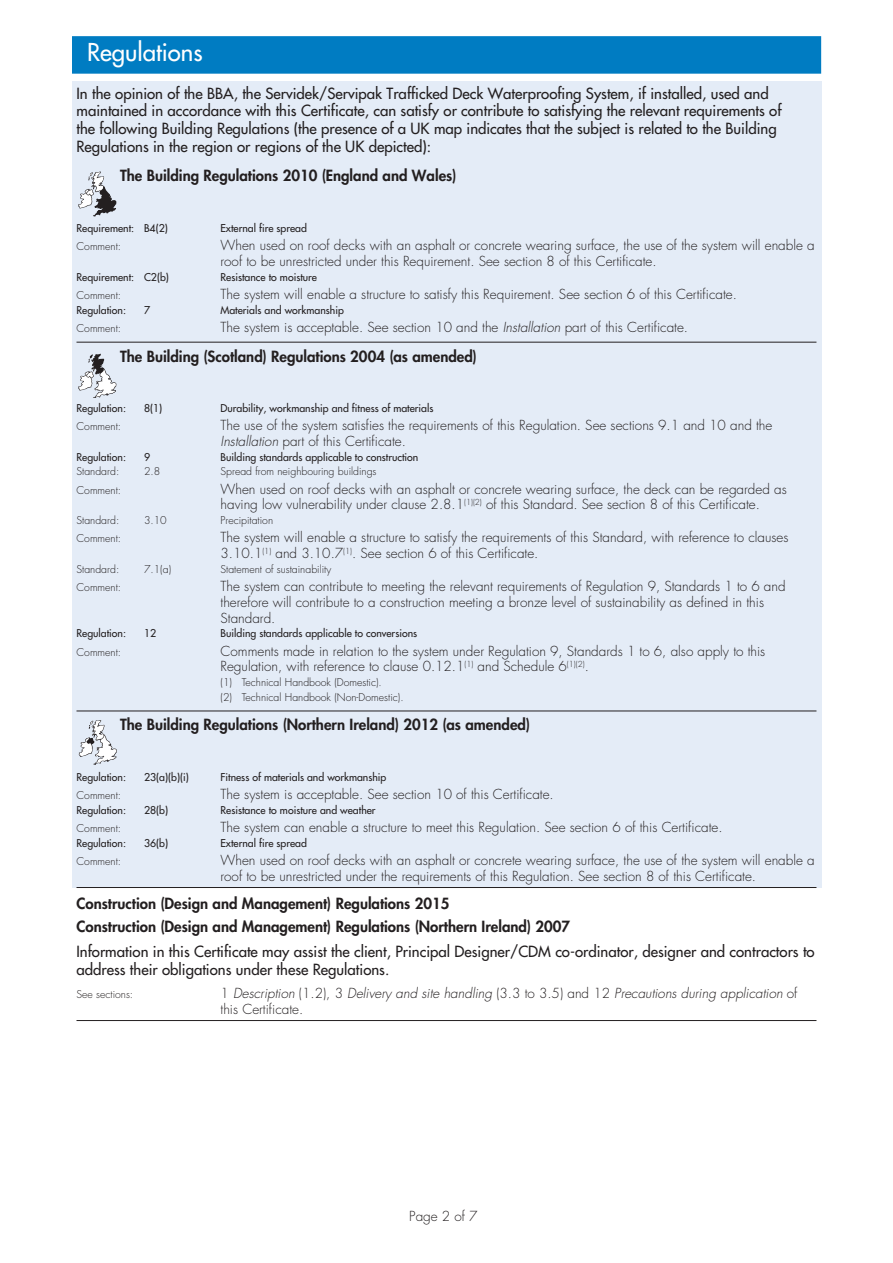
<style>
.page{position:relative;width:893px;height:1263px;background:#fff}
.page>*{position:absolute;margin:0;border:0;box-sizing:border-box;transform-origin:0 0}
.t1{font:24px "Futura";color:#fff}
.t2{font:15px/17.9px "Futura";color:#231f20}
.t3{font:800 15px/22.5px "Futura";color:#231f20}
.t4{font:300 13.5px/15.8px "Futura";color:#231f20}
.t5{font:italic 300 13.5px/15.8px "Futura";color:#231f20}
.t6{font:10.5px "Futura";color:#231f20}
.t7{font:300 10.5px/14.7px "Futura";color:#231f20}
.s1{font-style:italic}
.s2{font-style:normal}
</style>
<div class="page">
<div style="left:72px;top:81px;width:749px;height:807px;background:#e4ecf7"></div>
<hr style="left:76px;top:342px;width:740px;height:1px;background:#231f20">
<hr style="left:76px;top:711px;width:740px;height:1px;background:#231f20">
<hr style="left:76px;top:887px;width:740px;height:1px;background:#231f20">
<hr style="left:76px;top:1020px;width:740px;height:1px;background:#231f20">
<svg style="left:78px;top:171px;width:39px;height:46px"></svg>
<svg style="left:78px;top:354px;width:39px;height:44px"></svg>
<svg style="left:79px;top:720px;width:38px;height:45px"></svg>
<div style="left:72px;top:36px;width:749px;height:38px;background:#007cc2"></div>
<h1 class="t1" style="left:87px;top:37px;width:117px">Regulations</h1>
<p class="t2" style="left:76px;top:84px;width:706px">In the opinion of the BBA, the Servidek/Servipak Trafficked Deck Waterproofing System, if installed, used and maintained in accordance with this Certificate, can satisfy or contribute to satisfying the relevant requirements of the following Building Regulations (the presence of a UK map indicates that the subject is related to the Building Regulations in the region or regions of the UK depicted):</p>
<p class="t3" style="left:120px;top:165px;width:338px">The Building Regulations 2010 (England and Wales)</p>
<p class="t6" style="left:76px;top:221px;width:93px">Requirement: B4(2)</p>
<p class="t6" style="left:221px;top:221px;width:88px">External fire spread</p>
<p class="t7" style="left:76px;top:239px;width:46px">Comment:</p>
<p class="t4" style="left:220px;top:238px;width:596px">When used on roof decks with an asphalt or concrete wearing surface, the use of the system will enable a roof to be unrestricted under this Requirement. See section 8 of this Certificate.</p>
<p class="t6" style="left:76px;top:270px;width:94px">Requirement: C2(b)</p>
<p class="t6" style="left:221px;top:270px;width:98px">Resistance to moisture</p>
<p class="t7" style="left:76px;top:288px;width:46px">Comment:</p>
<p class="t4" style="left:220px;top:286px;width:518px">The system will enable a structure to satisfy this Requirement. See section 6 of this Certificate.</p>
<p class="t6" style="left:76px;top:303px;width:51px">Regulation:</p>
<p class="t6" style="left:144px;top:303px;width:8px">7</p>
<p class="t6" style="left:221px;top:303px;width:125px">Materials and workmanship</p>
<p class="t7" style="left:76px;top:321px;width:46px">Comment:</p>
<p class="t4" style="left:220px;top:319px;width:469px">The system is acceptable. See section 10 and the <span class="s1">Installation</span> part of this Certificate.</p>
<p class="t3" style="left:120px;top:345px;width:358px">The Building (Scotland) Regulations 2004 (as amended)</p>
<p class="t6" style="left:76px;top:401px;width:51px">Regulation:</p>
<p class="t6" style="left:144px;top:401px;width:20px">8(1)</p>
<p class="t6" style="left:221px;top:401px;width:214px">Durability, workmanship and fitness of materials</p>
<p class="t7" style="left:76px;top:419px;width:46px">Comment:</p>
<p class="t4" style="left:220px;top:418px;width:553px">The use of the system satisfies the requirements of this Regulation. See sections 9.1 and 10 and the<br><span class="s1">Installation</span> part of this Certificate.</p>
<p class="t6" style="left:76px;top:450px;width:51px">Regulation:</p>
<p class="t6" style="left:144px;top:450px;width:8px">9</p>
<p class="t6" style="left:221px;top:450px;width:199px">Building standards applicable to construction</p>
<p class="t7" style="left:76px;top:464px;width:44px">Standard:</p>
<p class="t7" style="left:144px;top:464px;width:18px">2.8</p>
<p class="t7" style="left:221px;top:464px;width:158px">Spread from neighbouring buildings</p>
<p class="t7" style="left:76px;top:483px;width:46px">Comment:</p>
<p class="t4" style="left:220px;top:481px;width:568px">When used on roof decks with an asphalt or concrete wearing surface, the deck can be regarded as having low vulnerability under clause 2.8.1<sup>(1)(2)</sup> of this Standard. See section 8 of this Certificate.</p>
<p class="t7" style="left:76px;top:513px;width:44px">Standard:</p>
<p class="t7" style="left:144px;top:513px;width:24px">3.10</p>
<p class="t7" style="left:221px;top:513px;width:54px">Precipitation</p>
<p class="t7" style="left:76px;top:532px;width:46px">Comment:</p>
<p class="t4" style="left:220px;top:530px;width:569px">The system will enable a structure to satisfy the requirements of this Standard, with reference to clauses<br>3.10.1<sup>(1)</sup> and 3.10.7<sup>(1)</sup>. See section 6 of this Certificate.</p>
<p class="t7" style="left:76px;top:562px;width:44px">Standard:</p>
<p class="t7" style="left:144px;top:562px;width:29px">7.1(a)</p>
<p class="t7" style="left:221px;top:562px;width:112px">Statement of sustainability</p>
<p class="t7" style="left:76px;top:580px;width:46px">Comment:</p>
<p class="t4" style="left:220px;top:579px;width:567px">The system can contribute to meeting the relevant requirements of Regulation 9, Standards 1 to 6 and therefore will contribute to a construction meeting a bronze level of sustainability as defined in this<br>Standard.</p>
<p class="t6" style="left:76px;top:627px;width:51px">Regulation:</p>
<p class="t6" style="left:144px;top:627px;width:14px">12</p>
<p class="t6" style="left:221px;top:627px;width:198px">Building standards applicable to conversions</p>
<p class="t7" style="left:76px;top:645px;width:46px">Comment:</p>
<p class="t4" style="left:220px;top:643px;width:546px">Comments made in relation to the system under Regulation 9, Standards 1 to 6, also apply to this<br>Regulation, with reference to clause 0.12.1<sup>(1)</sup> and Schedule 6<sup>(1)(2)</sup>.</p>
<p class="t7" style="left:221px;top:675px;width:185px">(1) Technical Handbook (Domestic).<br>(2) Technical Handbook (Non-Domestic).</p>
<p class="t3" style="left:120px;top:714px;width:412px">The Building Regulations (Northern Ireland) 2012 (as amended)</p>
<p class="t6" style="left:76px;top:770px;width:51px">Regulation:</p>
<p class="t6" style="left:144px;top:770px;width:46px">23(a)(b)(i)</p>
<p class="t6" style="left:221px;top:770px;width:167px">Fitness of materials and workmanship</p>
<p class="t7" style="left:76px;top:788px;width:46px">Comment:</p>
<p class="t4" style="left:220px;top:787px;width:335px">The system is acceptable. See section 10 of this Certificate.</p>
<p class="t6" style="left:76px;top:803px;width:51px">Regulation:</p>
<p class="t6" style="left:144px;top:803px;width:26px">28(b)</p>
<p class="t6" style="left:221px;top:803px;width:157px">Resistance to moisture and weather</p>
<p class="t7" style="left:76px;top:821px;width:46px">Comment:</p>
<p class="t4" style="left:220px;top:820px;width:503px">The system can enable a structure to meet this Regulation. See section 6 of this Certificate.</p>
<p class="t6" style="left:76px;top:836px;width:51px">Regulation:</p>
<p class="t6" style="left:144px;top:836px;width:26px">36(b)</p>
<p class="t6" style="left:221px;top:836px;width:88px">External fire spread</p>
<p class="t7" style="left:76px;top:854px;width:46px">Comment:</p>
<p class="t4" style="left:220px;top:853px;width:596px">When used on roof decks with an asphalt or concrete wearing surface, the use of the system will enable a roof to be unrestricted under the requirements of this Regulation. See section 8 of this Certificate.</p>
<p class="t3" style="left:76px;top:892px;width:495px">Construction (Design and Management) Regulations 2015<br>Construction (Design and Management) Regulations (Northern Ireland) 2007</p>
<p class="t2" style="left:76px;top:943px;width:740px">Information in this Certificate may assist the client, Principal Designer/CDM co-ordinator, designer and contractors to address their obligations under these Regulations.</p>
<p class="t7" style="left:76px;top:987px;width:58px">See sections:</p>
<p class="t5" style="left:220px;top:986px;width:578px"><span class="s2">1</span> Description <span class="s2">(1.2), 3</span> Delivery and site handling <span class="s2">(3.3 to 3.5) and 12</span> Precautions during application <span class="s2">of this Certificate.</span></p>
<p class="t4" style="left:409px;top:1209px;width:70px">Page 2 of 7</p>
</div>
